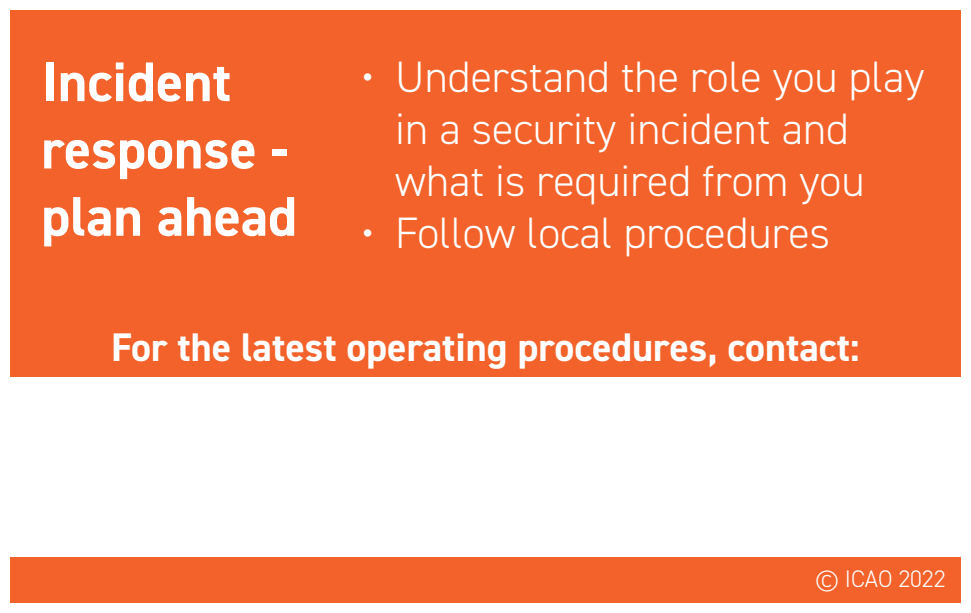
<style>
.page{position:relative;width:971px;height:613px;background:#fff}
.page>*{position:absolute;margin:0;border:0;box-sizing:border-box;transform-origin:0 0}
.t1{font:700 56px/67.2px "DIN2014";color:#fff}
.t2{font:300 44px/52px "DIN2014";color:#fff}
.t3{font:700 40px "DIN2014";color:#fff}
.t4{font:300 24px "DIN2014";color:#fff}
</style>
<div class="page">
<div style="left:10px;top:10px;width:950px;height:592px;background:#f2622a"></div>
<div style="left:0;top:376px;width:971px;height:180px;background:#fff"></div>
<p class="t1" style="left:41px;top:47px;width:257px">Incident response - plan ahead</p>
<p class="t2" style="left:395px;top:51px;width:531px;text-indent:-34px">• Understand the role you play in a security incident and what is required from you</p>
<p class="t2" style="left:361px;top:207px;width:470px">• Follow local procedures</p>
<p class="t3" style="left:111px;top:320px;width:750px">For the latest operating procedures, contact:</p>
<p class="t4" style="left:815px;top:563px;width:131px">© ICAO 2022</p>
</div>
